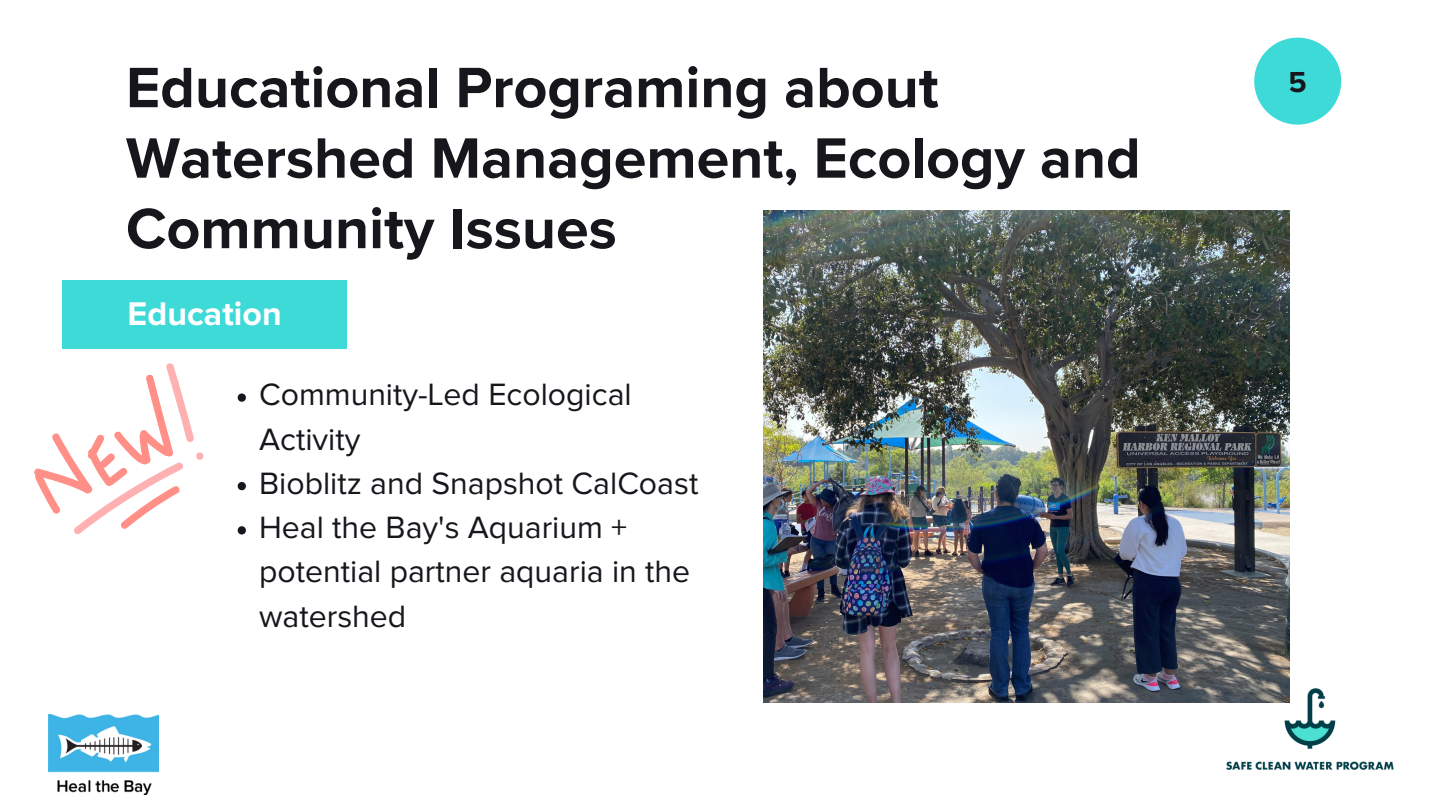
<style>
.page{position:relative;width:1440px;height:810px;background:#fff}
.page>*{position:absolute;margin:0;border:0;box-sizing:border-box;transform-origin:0 0}
.t1{font:700 59px/70.5px "Proxima Nova";color:#17161c}
.t2{font:700 34px "Proxima Nova";color:#fff}
.t3{font:32px/44.2px "Proxima Nova";color:#17161c}
.t4{font:700 30px "Proxima Nova";color:#17161c}
</style>
<div class="page">
<img style="left:763px;top:211px;width:527px;height:491px">
<img style="left:1215px;top:634px;width:179px;height:136px">
<img style="left:48px;top:715px;width:110px;height:80px">
<div style="left:1254px;top:38px;width:87px;height:87px;background:#3edad8;border-radius:50%"></div>
<div style="left:62px;top:280px;width:285px;height:69px;background:#3edad8"></div>
<svg style="left:34px;top:363px;width:170px;height:172px"></svg>
<svg style="left:238px;top:393px;width:8px;height:9px"></svg>
<svg style="left:238px;top:482px;width:8px;height:8px"></svg>
<svg style="left:238px;top:526px;width:8px;height:8px"></svg>
<h1 class="t1" style="left:126px;top:55px;width:1016px">Educational Programing about<br>Watershed Management, Ecology and<br>Community Issues</h1>
<p class="t2" style="left:128px;top:298px;width:156px">Education</p>
<p class="t3" style="left:259px;top:374px;width:441px">Community-Led Ecological<br>Activity<br>Bioblitz and Snapshot CalCoast<br>Heal the Bay's Aquarium + potential partner aquaria in the watershed</p>
<p class="t4" style="left:1288px;top:68px;width:20px">5</p>
</div>
